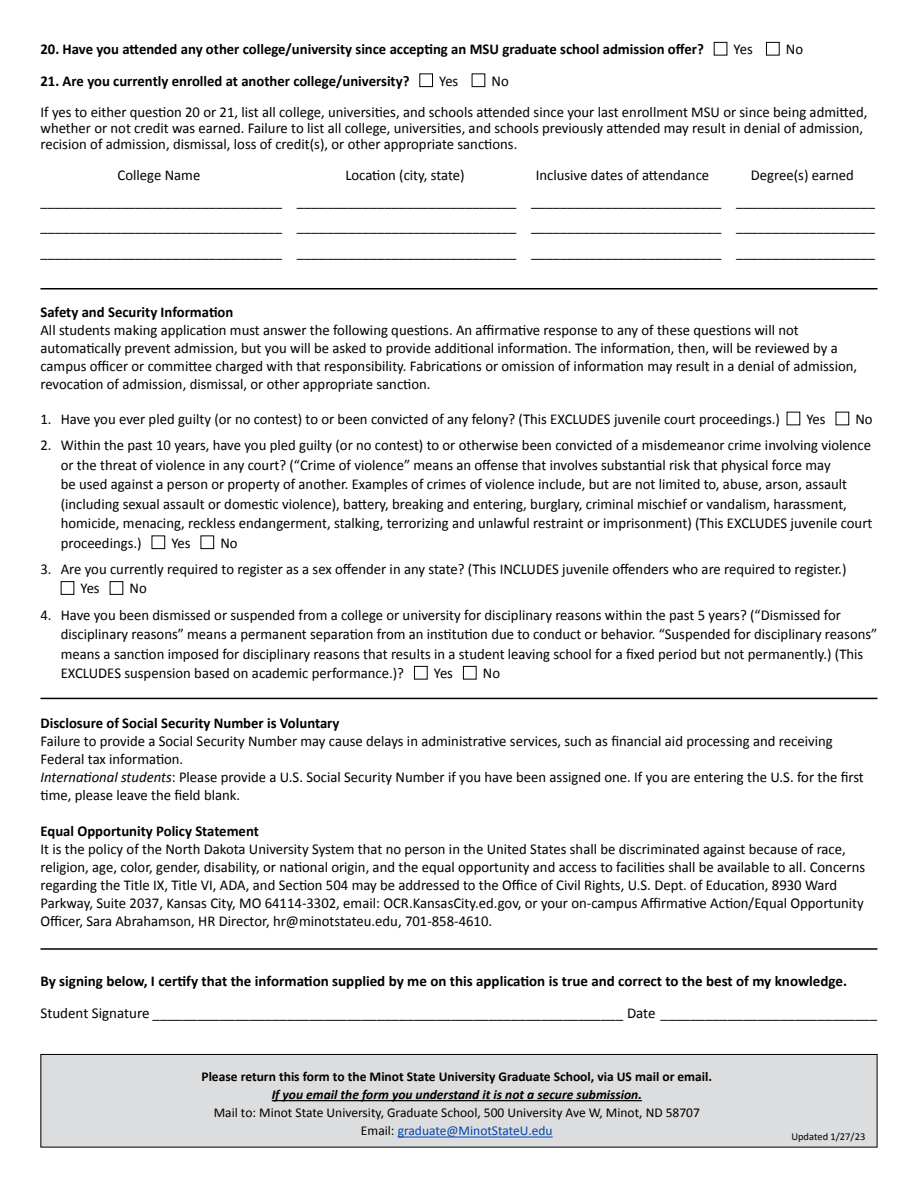
<style>
.page{position:relative;width:918px;height:1188px;background:#fff}
.page>*{position:absolute;margin:0;border:0;box-sizing:border-box;transform-origin:0 0}
.t1{font:15px/18px "Calibri";color:#000}
.t2{font:700 15px "Calibri";color:#000}
.t3{font:13.5px/18px "Calibri";color:#000;text-align:center}
.t4{font:700 13.5px "Calibri";color:#000}
.t5{font:italic 700 13.5px "Calibri";color:#000}
.t6{font:10.5px "Calibri";color:#000}
.s1{font-style:italic}
.s2{color:#0645ad}
</style>
<div class="page">
<div style="left:41px;top:1054px;width:836px;height:93px;background:#dcddde"></div>
<div style="left:40px;top:1054px;width:838px;height:94px;border:1px solid #000"></div>
<hr style="left:272px;top:1100px;width:370px;height:1px;background:#000">
<hr style="left:398px;top:1137px;width:155px;height:1px;background:#0645ad">
<div style="left:714px;top:42px;width:13px;height:14px;border:1px solid #000"></div>
<div style="left:766px;top:42px;width:14px;height:14px;border:1px solid #000"></div>
<div style="left:419px;top:74px;width:14px;height:13px;border:1px solid #000"></div>
<div style="left:472px;top:74px;width:13px;height:13px;border:1px solid #000"></div>
<div style="left:152px;top:536px;width:13px;height:13px;border:1px solid #000"></div>
<div style="left:201px;top:536px;width:13px;height:13px;border:1px solid #000"></div>
<div style="left:61px;top:581px;width:13px;height:14px;border:1px solid #000"></div>
<div style="left:110px;top:581px;width:13px;height:14px;border:1px solid #000"></div>
<div style="left:414px;top:666px;width:14px;height:14px;border:1px solid #000"></div>
<div style="left:463px;top:666px;width:14px;height:14px;border:1px solid #000"></div>
<hr style="left:40px;top:288px;width:838px;height:2px;background:#000">
<hr style="left:40px;top:698px;width:838px;height:1px;background:#000">
<hr style="left:40px;top:948px;width:838px;height:2px;background:#000">
<p class="t2" style="left:40px;top:39px;width:665px">20. Have you attended any other college/university since accepting an MSU graduate school admission offer?</p>
<p class="t1" style="left:734px;top:40px;width:21px">Yes</p>
<p class="t1" style="left:786px;top:40px;width:19px">No</p>
<p class="t2" style="left:41px;top:71px;width:370px">21. Are you currently enrolled at another college/university?</p>
<p class="t1" style="left:439px;top:72px;width:21px">Yes</p>
<p class="t1" style="left:41px;top:65px;width:828px;line-height:31.5px;text-indent:451px">No<br>If yes to either question 20 or 21, list all college, universities, and schools attended since your last enrollment MSU or since being admitted,</p>
<p class="t1" style="left:41px;top:120px;width:824px;line-height:15.8px">whether or not credit was earned. Failure to list all college, universities, and schools previously attended may result in denial of admission, recision of admission, dismissal, loss of credit(s), or other appropriate sanctions.</p>
<p class="t1" style="left:118px;top:166px;width:84px">College Name</p>
<p class="t1" style="left:345px;top:166px;width:121px">Location (city, state)</p>
<p class="t1" style="left:536px;top:166px;width:175px">Inclusive dates of attendance</p>
<p class="t1" style="left:40px;top:162px;width:836px;line-height:25.5px;text-indent:710px">Degree(s) earned _________________________________ ______________________________ __________________________ ___________________ _________________________________ ______________________________ __________________________ ___________________ _________________________________ ______________________________ __________________________ ___________________</p>
<p class="t2" style="left:40px;top:302px;width:194px">Safety and Security Information</p>
<p class="t1" style="left:40px;top:321px;width:818px">All students making application must answer the following questions. An affirmative response to any of these questions will not automatically prevent admission, but you will be asked to provide additional information. The information, then, will be reviewed by a campus officer or committee charged with that responsibility. Fabrications or omission of information may result in a denial of admission, revocation of admission, dismissal, or other appropriate sanction.</p>
<p class="t1" style="left:40px;top:410px;width:741px">1. Have you ever pled guilty (or no contest) to or been convicted of any felony? (This EXCLUDES juvenile court proceedings.)</p>
<p class="t1" style="left:806px;top:410px;width:21px">Yes</p>
<p class="t1" style="left:855px;top:410px;width:19px">No</p>
<p class="t1" style="left:61px;top:435px;width:813px;line-height:19.5px;text-indent:-20px">2. Within the past 10 years, have you pled guilty (or no contest) to or otherwise been convicted of a misdemeanor crime involving violence or the threat of violence in any court? (“Crime of violence” means an offense that involves substantial risk that physical force may<br>be used against a person or property of another. Examples of crimes of violence include, but are not limited to, abuse, arson, assault (including sexual assault or domestic violence), battery, breaking and entering, burglary, criminal mischief or vandalism, harassment, homicide, menacing, reckless endangerment, stalking, terrorizing and unlawful restraint or imprisonment) (This EXCLUDES juvenile court proceedings.)</p>
<p class="t1" style="left:171px;top:534px;width:21px">Yes</p>
<p class="t1" style="left:220px;top:534px;width:19px">No</p>
<p class="t1" style="left:81px;top:559px;width:767px;line-height:19.5px;text-indent:-40px">3. Are you currently required to register as a sex offender in any state? (This INCLUDES juvenile offenders who are required to register.)<br>Yes</p>
<p class="t1" style="left:130px;top:579px;width:19px">No</p>
<p class="t1" style="left:61px;top:605px;width:818px;line-height:19.5px;text-indent:-20px">4. Have you been dismissed or suspended from a college or university for disciplinary reasons within the past 5 years? (“Dismissed for disciplinary reasons” means a permanent separation from an institution due to conduct or behavior. “Suspended for disciplinary reasons” means a sanction imposed for disciplinary reasons that results in a student leaving school for a fixed period but not permanently.) (This EXCLUDES suspension based on academic performance.)?</p>
<p class="t1" style="left:434px;top:664px;width:21px">Yes</p>
<p class="t1" style="left:483px;top:664px;width:19px">No</p>
<p class="t2" style="left:41px;top:713px;width:301px">Disclosure of Social Security Number is Voluntary</p>
<p class="t1" style="left:41px;top:732px;width:825px">Failure to provide a Social Security Number may cause delays in administrative services, such as financial aid processing and receiving Federal tax information.<br><span class="s1">International students</span>: Please provide a U.S. Social Security Number if you have been assigned one. If you are entering the U.S. for the first time, please leave the field blank.</p>
<p class="t2" style="left:41px;top:821px;width:220px">Equal Opportunity Policy Statement</p>
<p class="t1" style="left:41px;top:840px;width:826px">It is the policy of the North Dakota University System that no person in the United States shall be discriminated against because of race, religion, age, color, gender, disability, or national origin, and the equal opportunity and access to facilities shall be available to all. Concerns regarding the Title IX, Title VI, ADA, and Section 504 may be addressed to the Office of Civil Rights, U.S. Dept. of Education, 8930 Ward Parkway, Suite 2037, Kansas City, MO 64114-3302, email: OCR.KansasCity.ed.gov, or your on-campus Affirmative Action/Equal Opportunity Officer, Sara Abrahamson, HR Director, hr@minotstateu.edu, 701-858-4610.</p>
<p class="t2" style="left:40px;top:972px;width:808px">By signing below, I certify that the information supplied by me on this application is true and correct to the best of my knowledge.</p>
<p class="t1" style="left:40px;top:1004px;width:838px">Student Signature _______________________________________________________________ Date _____________________________</p>
<p class="t4" style="left:201px;top:1068px;width:512px">Please return this form to the Minot State University Graduate School, via US mail or email.</p>
<p class="t5" style="left:272px;top:1086px;width:372px">If you email the form you understand it is not a secure submission.</p>
<p class="t3" style="left:214px;top:1104px;width:488px">Mail to: Minot State University, Graduate School, 500 University Ave W, Minot, ND 58707<br>Email: <span class="s2">graduate@MinotStateU.edu</span></p>
<p class="t6" style="left:791px;top:1130px;width:75px">Updated 1/27/23</p>
</div>
